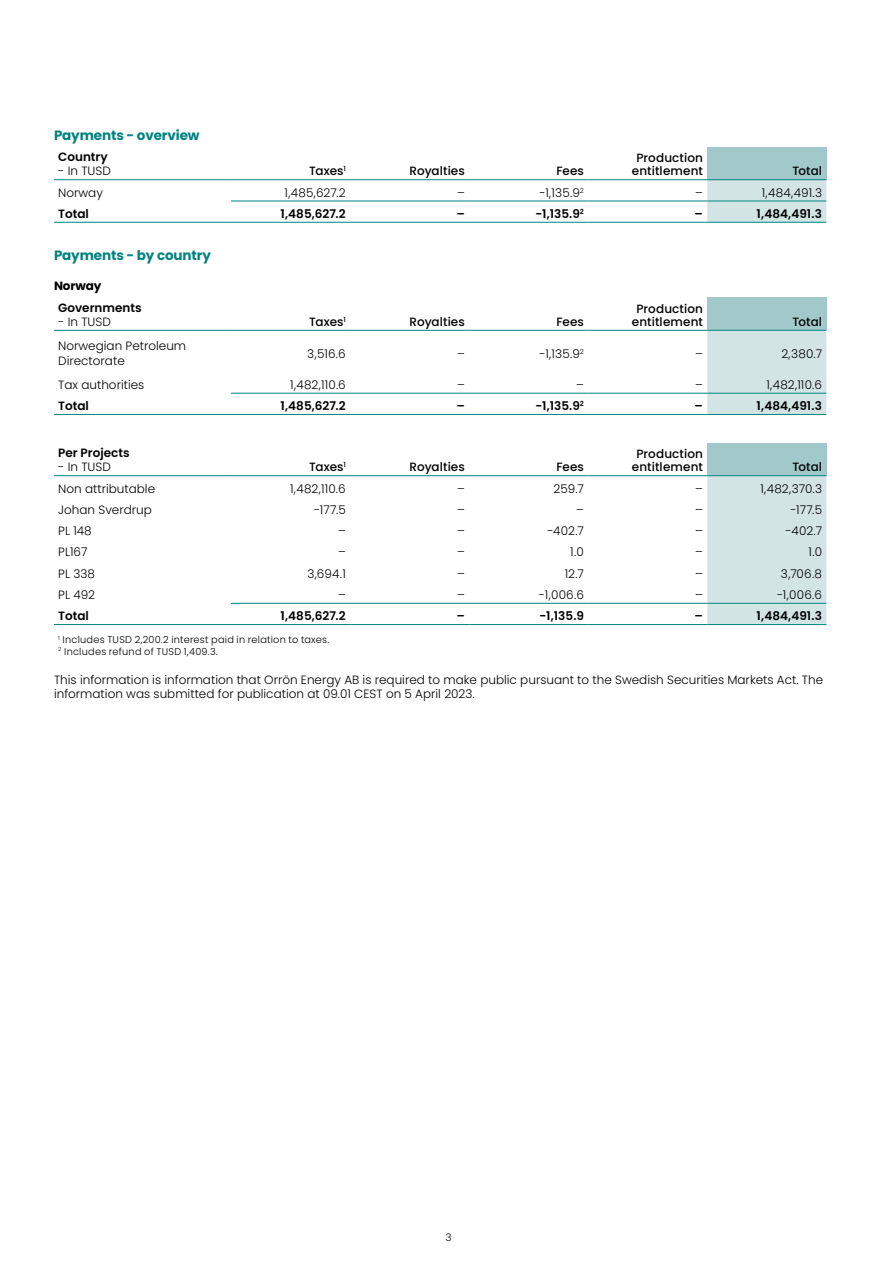
<style>
.page{position:relative;width:893px;height:1263px;background:#fff}
.page>*{position:absolute;margin:0;border:0;box-sizing:border-box;transform-origin:0 0}
.t1{font:700 13.5px "Poppins";letter-spacing:-.01em;color:#008382}
.t2{font:300 12px/14.4px "Poppins";color:#000}
.t3{font:600 12px "Poppins";color:#000}
.t4{font:500 12px/13.5px "Poppins";letter-spacing:.01em;color:#000;text-align:center}
.t5{font:700 12px "Poppins";letter-spacing:-.01em;color:#000}
.t6{font:300 10.5px "Poppins";color:#000}
.t7{font:300 9.75px/11.2px "Poppins";letter-spacing:.025em;color:#000}
</style>
<div class="page">
<svg style="left:231px;top:147px;width:595px;height:75px"></svg>
<hr style="left:54px;top:222px;width:177px;height:1px;background:#008382">
<hr style="left:231px;top:222px;width:119px;height:1px;background:#008382">
<hr style="left:350px;top:222px;width:119px;height:1px;background:#008382">
<hr style="left:469px;top:222px;width:119px;height:1px;background:#008382">
<hr style="left:588px;top:222px;width:119px;height:1px;background:#008382">
<hr style="left:707px;top:222px;width:119px;height:1px;background:#008382">
<hr style="left:231px;top:201px;width:119px;height:1px;background:#008382">
<hr style="left:350px;top:201px;width:119px;height:1px;background:#008382">
<hr style="left:469px;top:201px;width:119px;height:1px;background:#008382">
<hr style="left:588px;top:201px;width:119px;height:1px;background:#008382">
<hr style="left:707px;top:201px;width:119px;height:1px;background:#008382">
<hr style="left:54px;top:179px;width:177px;height:1px;background:#008382">
<hr style="left:231px;top:179px;width:119px;height:1px;background:#008382">
<hr style="left:350px;top:179px;width:119px;height:1px;background:#008382">
<hr style="left:469px;top:179px;width:119px;height:1px;background:#008382">
<hr style="left:588px;top:179px;width:119px;height:1px;background:#008382">
<hr style="left:707px;top:179px;width:119px;height:1px;background:#008382">
<svg style="left:231px;top:297px;width:595px;height:117px"></svg>
<hr style="left:54px;top:414px;width:177px;height:1px;background:#008382">
<hr style="left:231px;top:414px;width:119px;height:1px;background:#008382">
<hr style="left:350px;top:414px;width:119px;height:1px;background:#008382">
<hr style="left:469px;top:414px;width:119px;height:1px;background:#008382">
<hr style="left:588px;top:414px;width:119px;height:1px;background:#008382">
<hr style="left:707px;top:414px;width:119px;height:1px;background:#008382">
<hr style="left:231px;top:393px;width:119px;height:1px;background:#008382">
<hr style="left:350px;top:393px;width:119px;height:1px;background:#008382">
<hr style="left:469px;top:393px;width:119px;height:1px;background:#008382">
<hr style="left:588px;top:393px;width:119px;height:1px;background:#008382">
<hr style="left:707px;top:393px;width:119px;height:1px;background:#008382">
<hr style="left:54px;top:330px;width:177px;height:1px;background:#008382">
<hr style="left:231px;top:330px;width:119px;height:1px;background:#008382">
<hr style="left:350px;top:330px;width:119px;height:1px;background:#008382">
<hr style="left:469px;top:330px;width:119px;height:1px;background:#008382">
<hr style="left:588px;top:330px;width:119px;height:1px;background:#008382">
<hr style="left:707px;top:330px;width:119px;height:1px;background:#008382">
<svg style="left:231px;top:443px;width:595px;height:181px"></svg>
<hr style="left:54px;top:475px;width:177px;height:1px;background:#008382">
<hr style="left:231px;top:475px;width:119px;height:1px;background:#008382">
<hr style="left:350px;top:475px;width:119px;height:1px;background:#008382">
<hr style="left:469px;top:475px;width:119px;height:1px;background:#008382">
<hr style="left:588px;top:475px;width:119px;height:1px;background:#008382">
<hr style="left:707px;top:475px;width:119px;height:1px;background:#008382">
<hr style="left:54px;top:624px;width:177px;height:1px;background:#008382">
<hr style="left:231px;top:624px;width:119px;height:1px;background:#008382">
<hr style="left:350px;top:624px;width:119px;height:1px;background:#008382">
<hr style="left:469px;top:624px;width:119px;height:1px;background:#008382">
<hr style="left:588px;top:624px;width:119px;height:1px;background:#008382">
<hr style="left:707px;top:624px;width:119px;height:1px;background:#008382">
<hr style="left:231px;top:603px;width:119px;height:1px;background:#008382">
<hr style="left:350px;top:603px;width:119px;height:1px;background:#008382">
<hr style="left:469px;top:603px;width:119px;height:1px;background:#008382">
<hr style="left:588px;top:603px;width:119px;height:1px;background:#008382">
<hr style="left:707px;top:603px;width:119px;height:1px;background:#008382">
<p class="t1" style="left:54px;top:127px;width:147px">Payments - overview</p>
<p class="t3" style="left:58px;top:150px;width:51px">Country</p>
<p class="t2" style="left:58px;top:164px;width:54px">- In TUSD</p>
<p class="t4" style="left:309px;top:165px;width:38px">Taxes<sup>1</sup></p>
<p class="t4" style="left:410px;top:165px;width:57px">Royalties</p>
<p class="t4" style="left:556px;top:165px;width:29px">Fees</p>
<p class="t4" style="left:632px;top:151px;width:73px">Production entitlement</p>
<p class="t4" style="left:792px;top:165px;width:31px">Total</p>
<p class="t2" style="left:58px;top:185px;width:46px">Norway</p>
<p class="t2" style="left:284px;top:185px;width:63px">1,485,627.2</p>
<p class="t2" style="left:457px;top:185px;width:9px">–</p>
<p class="t2" style="left:540px;top:185px;width:46px">-1,135.9<sup>2</sup></p>
<p class="t2" style="left:695px;top:185px;width:9px">–</p>
<p class="t2" style="left:762px;top:185px;width:62px">1,484,491.3</p>
<p class="t3" style="left:58px;top:207px;width:32px">Total</p>
<p class="t3" style="left:280px;top:207px;width:67px">1,485,627.2</p>
<p class="t3" style="left:456px;top:207px;width:10px">–</p>
<p class="t3" style="left:535px;top:207px;width:50px">-1,135.9<sup>2</sup></p>
<p class="t3" style="left:695px;top:207px;width:10px">–</p>
<p class="t3" style="left:757px;top:207px;width:67px">1,484,491.3</p>
<p class="t1" style="left:54px;top:247px;width:159px">Payments - by country</p>
<p class="t5" style="left:54px;top:279px;width:49px">Norway</p>
<p class="t3" style="left:58px;top:300px;width:85px">Governments</p>
<p class="t2" style="left:58px;top:315px;width:54px">- In TUSD</p>
<p class="t4" style="left:309px;top:315px;width:38px">Taxes<sup>1</sup></p>
<p class="t4" style="left:410px;top:315px;width:57px">Royalties</p>
<p class="t4" style="left:556px;top:315px;width:29px">Fees</p>
<p class="t4" style="left:632px;top:302px;width:73px">Production entitlement</p>
<p class="t4" style="left:792px;top:315px;width:31px">Total</p>
<p class="t2" style="left:58px;top:339px;width:129px">Norwegian Petroleum<br>Directorate</p>
<p class="t2" style="left:307px;top:346px;width:40px">3,516.6</p>
<p class="t2" style="left:457px;top:346px;width:9px">–</p>
<p class="t2" style="left:540px;top:346px;width:46px">-1,135.9<sup>2</sup></p>
<p class="t2" style="left:695px;top:346px;width:9px">–</p>
<p class="t2" style="left:781px;top:346px;width:42px">2,380.7</p>
<p class="t2" style="left:58px;top:377px;width:88px">Tax authorities</p>
<p class="t2" style="left:290px;top:377px;width:57px">1,482,110.6</p>
<p class="t2" style="left:457px;top:377px;width:9px">–</p>
<p class="t2" style="left:576px;top:377px;width:9px">–</p>
<p class="t2" style="left:695px;top:377px;width:9px">–</p>
<p class="t2" style="left:766px;top:377px;width:57px">1,482,110.6</p>
<p class="t3" style="left:58px;top:399px;width:32px">Total</p>
<p class="t3" style="left:280px;top:399px;width:67px">1,485,627.2</p>
<p class="t3" style="left:456px;top:399px;width:10px">–</p>
<p class="t3" style="left:535px;top:399px;width:50px">-1,135.9<sup>2</sup></p>
<p class="t3" style="left:695px;top:399px;width:10px">–</p>
<p class="t3" style="left:757px;top:399px;width:67px">1,484,491.3</p>
<p class="t3" style="left:58px;top:446px;width:73px">Per Projects</p>
<p class="t2" style="left:58px;top:460px;width:54px">- In TUSD</p>
<p class="t4" style="left:309px;top:461px;width:38px">Taxes<sup>1</sup></p>
<p class="t4" style="left:410px;top:461px;width:57px">Royalties</p>
<p class="t4" style="left:556px;top:461px;width:29px">Fees</p>
<p class="t4" style="left:632px;top:447px;width:73px">Production entitlement</p>
<p class="t4" style="left:792px;top:461px;width:31px">Total</p>
<p class="t2" style="left:58px;top:481px;width:98px">Non attributable</p>
<p class="t2" style="left:290px;top:481px;width:57px">1,482,110.6</p>
<p class="t2" style="left:457px;top:481px;width:9px">–</p>
<p class="t2" style="left:554px;top:481px;width:32px">259.7</p>
<p class="t2" style="left:695px;top:481px;width:9px">–</p>
<p class="t2" style="left:760px;top:481px;width:63px">1,482,370.3</p>
<p class="t2" style="left:58px;top:503px;width:95px">Johan Sverdrup</p>
<p class="t2" style="left:314px;top:503px;width:33px">-177.5</p>
<p class="t2" style="left:457px;top:503px;width:9px">–</p>
<p class="t2" style="left:576px;top:503px;width:9px">–</p>
<p class="t2" style="left:695px;top:503px;width:9px">–</p>
<p class="t2" style="left:790px;top:503px;width:33px">-177.5</p>
<p class="t2" style="left:58px;top:524px;width:35px">PL 148</p>
<p class="t2" style="left:338px;top:524px;width:9px">–</p>
<p class="t2" style="left:457px;top:524px;width:9px">–</p>
<p class="t2" style="left:547px;top:524px;width:38px">-402.7</p>
<p class="t2" style="left:695px;top:524px;width:9px">–</p>
<p class="t2" style="left:785px;top:524px;width:38px">-402.7</p>
<p class="t2" style="left:58px;top:545px;width:31px">PL167</p>
<p class="t2" style="left:338px;top:545px;width:9px">–</p>
<p class="t2" style="left:457px;top:545px;width:9px">–</p>
<p class="t2" style="left:570px;top:545px;width:15px">1.0</p>
<p class="t2" style="left:695px;top:545px;width:9px">–</p>
<p class="t2" style="left:808px;top:545px;width:15px">1.0</p>
<p class="t2" style="left:58px;top:566px;width:38px">PL 338</p>
<p class="t2" style="left:307px;top:566px;width:40px">3,694.1</p>
<p class="t2" style="left:457px;top:566px;width:9px">–</p>
<p class="t2" style="left:565px;top:566px;width:21px">12.7</p>
<p class="t2" style="left:695px;top:566px;width:9px">–</p>
<p class="t2" style="left:781px;top:566px;width:43px">3,706.8</p>
<p class="t2" style="left:58px;top:588px;width:38px">PL 492</p>
<p class="t2" style="left:338px;top:587px;width:9px">–</p>
<p class="t2" style="left:457px;top:587px;width:9px">–</p>
<p class="t2" style="left:539px;top:587px;width:46px">-1,006.6</p>
<p class="t2" style="left:695px;top:587px;width:9px">–</p>
<p class="t2" style="left:777px;top:587px;width:46px">-1,006.6</p>
<p class="t3" style="left:58px;top:609px;width:32px">Total</p>
<p class="t3" style="left:280px;top:609px;width:67px">1,485,627.2</p>
<p class="t3" style="left:456px;top:609px;width:10px">–</p>
<p class="t3" style="left:539px;top:609px;width:46px">-1,135.9</p>
<p class="t3" style="left:695px;top:609px;width:10px">–</p>
<p class="t3" style="left:757px;top:609px;width:67px">1,484,491.3</p>
<p class="t7" style="left:58px;top:634px;width:273px"><sup>1</sup> Includes TUSD 2,200.2 interest paid in relation to taxes.<br><sup>2</sup> Includes refund of TUSD 1,409.3.</p>
<p class="t2" style="left:54px;top:672px;width:771px">This information is information that Orrön Energy AB is required to make public pursuant to the Swedish Securities Markets Act. The information was submitted for publication at 09.01 CEST on 5 April 2023.</p>
<p class="t6" style="left:446px;top:1231px;width:8px">3</p>
</div>
